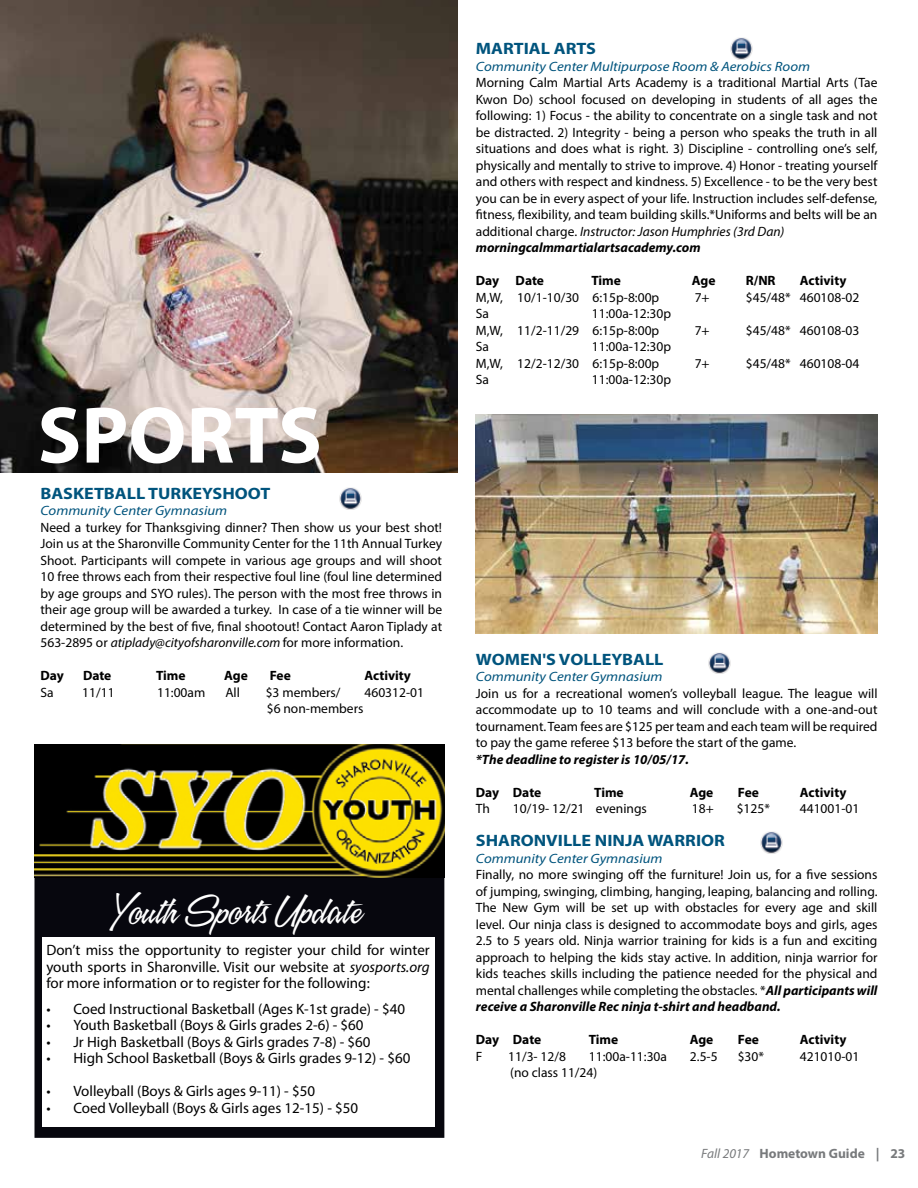
<style>
.page{position:relative;width:918px;height:1188px;background:#fff}
.page>*{position:absolute;margin:0;border:0;box-sizing:border-box;transform-origin:0 0}
.t1{font:700 81px "Myriad Pro";color:#fff}
.t2{font:36px "A&S Speedway";color:#fff;scale:1.1 1}
.t3{font:700 16.5px "Myriad Pro";color:#00547d;scale:1.1 1}
.t4{font:15px/16.5px "Myriad Pro";color:#000;text-align:justify}
.t5{font:13.5px/16.5px "Myriad Pro";color:#000;text-align:justify}
.t6{font:italic 13.5px "Myriad Pro";color:#00547d;scale:1.1 1}
.t7{font:700 13.5px "Myriad Pro";color:#000}
.t8{font:italic 700 13.5px "Myriad Pro";color:#000}
.t9{font:700 13.5px "Myriad Pro";color:#787a7c}
.s1{font-style:italic}
.s2{font-weight:700;font-style:italic}
.s3{font-weight:400;font-style:italic}
</style>
<div class="page">
<img style="left:0;top:0;width:458px;height:472px">
<img style="left:730px;top:38px;width:23px;height:21px">
<img style="left:708px;top:652px;width:23px;height:22px">
<img style="left:339px;top:488px;width:23px;height:21px">
<img style="left:761px;top:832px;width:22px;height:21px">
<img style="left:476px;top:415px;width:402px;height:218px">
<div style="left:34px;top:876px;width:410px;height:262px;background:#07070e;border:2px solid #07070e"></div>
<div style="left:35px;top:891px;width:402px;height:44px;background:#07070e"></div>
<div style="left:42px;top:938px;width:393px;height:189px;background:#fff"></div>
<img style="left:35px;top:744px;width:409px;height:134px">
<h1 class="t1" style="left:38px;top:382px;width:286px">SPORTS</h1>
<p class="t3" style="left:40px;top:482px;width:210px">BASKETBALL TURKEYSHOOT</p>
<p class="t6" style="left:40px;top:502px;width:171px">Community Center Gymnasium</p>
<p class="t5" style="left:40px;top:519px;width:403px">Need a turkey for Thanksgiving dinner? Then show us your best shot!<br>Join us at the Sharonville Community Center for the 11th Annual Turkey Shoot. Participants will compete in various age groups and will shoot 10 free throws each from their respective foul line (foul line determined by age groups and SYO rules). The person with the most free throws in their age group will be awarded a turkey. In case of a tie winner will be determined by the best of five, final shootout! Contact Aaron Tiplady at 563-2895 or <span class="s1">atiplady@cityofsharonville.com</span> for more information.</p>
<p class="t7" style="left:40px;top:667px;width:25px">Day</p>
<p class="t7" style="left:83px;top:667px;width:30px">Date</p>
<p class="t7" style="left:156px;top:667px;width:31px">Time</p>
<p class="t7" style="left:224px;top:667px;width:25px">Age</p>
<p class="t7" style="left:270px;top:667px;width:23px">Fee</p>
<p class="t7" style="left:364px;top:667px;width:48px">Activity</p>
<p class="t5" style="left:40px;top:684px;width:15px">Sa</p>
<p class="t5" style="left:82px;top:684px;width:34px">11/11</p>
<p class="t5" style="left:157px;top:684px;width:50px">11:00am</p>
<p class="t5" style="left:225px;top:684px;width:16px">All</p>
<p class="t5" style="left:266px;top:684px;width:76px">$3 members/</p>
<p class="t5" style="left:364px;top:684px;width:61px">460312-01</p>
<p class="t5" style="left:267px;top:700px;width:98px">$6 non-members</p>
<h2 class="t2" style="left:111px;top:891px;width:228px">Youth Sports Update</h2>
<p class="t4" style="left:46px;top:942px;width:385px">Don’t miss the opportunity to register your child for winter youth sports in Sharonville. Visit our website at <span class="s1">syosports.org </span>for more information or to register for the following:</p>
<p class="t4" style="left:46px;top:1000px;width:360px">• Coed Instructional Basketball (Ages K-1st grade) - $40</p>
<p class="t4" style="left:46px;top:1017px;width:319px">• Youth Basketball (Boys &amp; Girls grades 2-6) - $60</p>
<p class="t4" style="left:46px;top:1033px;width:326px">• Jr High Basketball (Boys &amp; Girls grades 7-8) - $60</p>
<p class="t4" style="left:46px;top:1050px;width:366px">• High School Basketball (Boys &amp; Girls grades 9-12) - $60</p>
<p class="t4" style="left:46px;top:1083px;width:270px">• Volleyball (Boys &amp; Girls ages 9-11) - $50</p>
<p class="t4" style="left:46px;top:1099px;width:313px">• Coed Volleyball (Boys &amp; Girls ages 12-15) - $50</p>
<p class="t3" style="left:476px;top:38px;width:111px">MARTIAL ARTS</p>
<p class="t6" style="left:476px;top:58px;width:305px">Community Center Multipurpose Room &amp; Aerobics Room</p>
<p class="t5" style="left:476px;top:74px;width:403px;text-align:left">Morning Calm Martial Arts Academy is a traditional Martial Arts (Tae Kwon Do) school focused on developing in students of all ages the following: 1) Focus - the ability to concentrate on a single task and not be distracted. 2) Integrity - being a person who speaks the truth in all situations and does what is right. 3) Discipline - controlling one’s self, physically and mentally to strive to improve. 4) Honor - treating yourself and others with respect and kindness. 5) Excellence - to be the very best you can be in every aspect of your life. Instruction includes self-defense, fitness, flexibility, and team building skills.*Uniforms and belts will be an additional charge. <span class="s1">Instructor: Jason Humphries (3rd Dan) </span><span class="s2">morningcalmmartialartsacademy.com</span></p>
<p class="t7" style="left:476px;top:272px;width:70px">Day Date</p>
<p class="t7" style="left:592px;top:272px;width:31px">Time</p>
<p class="t7" style="left:692px;top:272px;width:25px">Age</p>
<p class="t7" style="left:746px;top:272px;width:31px">R/NR</p>
<p class="t7" style="left:800px;top:272px;width:48px">Activity</p>
<p class="t5" style="left:476px;top:289px;width:185px">M,W, 10/1-10/30 6:15p-8:00p</p>
<p class="t5" style="left:695px;top:289px;width:16px">7+</p>
<p class="t5" style="left:746px;top:289px;width:115px">$45/48* 460108-02</p>
<p class="t5" style="left:476px;top:305px;width:15px">Sa</p>
<p class="t5" style="left:476px;top:305px;width:197px;text-indent:116px">11:00a-12:30p<br>M,W, 11/2-11/29 6:15p-8:00p</p>
<p class="t5" style="left:695px;top:322px;width:16px">7+</p>
<p class="t5" style="left:746px;top:322px;width:115px">$45/48* 460108-03</p>
<p class="t5" style="left:476px;top:338px;width:15px">Sa</p>
<p class="t5" style="left:476px;top:338px;width:197px;text-indent:116px">11:00a-12:30p<br>M,W, 12/2-12/30 6:15p-8:00p</p>
<p class="t5" style="left:476px;top:371px;width:15px">Sa</p>
<p class="t5" style="left:592px;top:371px;width:81px">11:00a-12:30p</p>
<p class="t5" style="left:695px;top:355px;width:16px">7+</p>
<p class="t5" style="left:746px;top:355px;width:115px">$45/48* 460108-04</p>
<p class="t3" style="left:476px;top:649px;width:172px">WOMEN'S VOLLEYBALL</p>
<p class="t6" style="left:476px;top:669px;width:171px">Community Center Gymnasium</p>
<p class="t5" style="left:476px;top:685px;width:403px">Join us for a recreational women’s volleyball league. The league will accommodate up to 10 teams and will conclude with a one-and-out tournament. Team fees are $125 per team and each team will be required to pay the game referee $13 before the start of the game.</p>
<p class="t8" style="left:476px;top:751px;width:215px">*The deadline to register is 10/05/17.</p>
<p class="t7" style="left:476px;top:784px;width:67px">Day Date</p>
<p class="t7" style="left:594px;top:784px;width:31px">Time</p>
<p class="t7" style="left:690px;top:784px;width:25px">Age</p>
<p class="t7" style="left:738px;top:784px;width:23px">Fee</p>
<p class="t7" style="left:800px;top:784px;width:48px">Activity</p>
<p class="t5" style="left:476px;top:800px;width:16px">Th</p>
<p class="t5" style="left:513px;top:800px;width:136px">10/19- 12/21 evenings</p>
<p class="t5" style="left:692px;top:800px;width:23px">18+</p>
<p class="t5" style="left:737px;top:800px;width:35px">$125*</p>
<p class="t5" style="left:800px;top:800px;width:61px">441001-01</p>
<p class="t3" style="left:476px;top:830px;width:228px">SHARONVILLE NINJA WARRIOR</p>
<p class="t6" style="left:476px;top:850px;width:171px">Community Center Gymnasium</p>
<p class="t5" style="left:476px;top:866px;width:403px">Finally, no more swinging off the furniture! Join us, for a five sessions of jumping, swinging, climbing, hanging, leaping, balancing and rolling.<br>The New Gym will be set up with obstacles for every age and skill level. Our ninja class is designed to accommodate boys and girls, ages 2.5 to 5 years old. Ninja warrior training for kids is a fun and exciting approach to helping the kids stay active. In addition, ninja warrior for kids teaches skills including the patience needed for the physical and mental challenges while completing the obstacles. *<span class="s2">All participants will receive a Sharonville Rec ninja t-shirt and headband.</span></p>
<p class="t7" style="left:476px;top:1031px;width:67px">Day Date</p>
<p class="t7" style="left:589px;top:1031px;width:31px">Time</p>
<p class="t7" style="left:690px;top:1031px;width:25px">Age</p>
<p class="t7" style="left:738px;top:1031px;width:23px">Fee</p>
<p class="t7" style="left:800px;top:1031px;width:48px">Activity</p>
<p class="t5" style="left:476px;top:1048px;width:8px">F</p>
<p class="t5" style="left:508px;top:1048px;width:59px">11/3- 12/8</p>
<p class="t5" style="left:589px;top:1048px;width:80px">11:00a-11:30a</p>
<p class="t5" style="left:690px;top:1048px;width:29px">2.5-5</p>
<p class="t5" style="left:738px;top:1048px;width:28px">$30*</p>
<p class="t5" style="left:800px;top:1048px;width:61px">421010-01</p>
<p class="t5" style="left:510px;top:1064px;width:89px">(no class 11/24)</p>
<p class="t9" style="left:701px;top:1144px;width:206px"><span class="s3">Fall 2017</span> Hometown Guide | 23</p>
</div>
